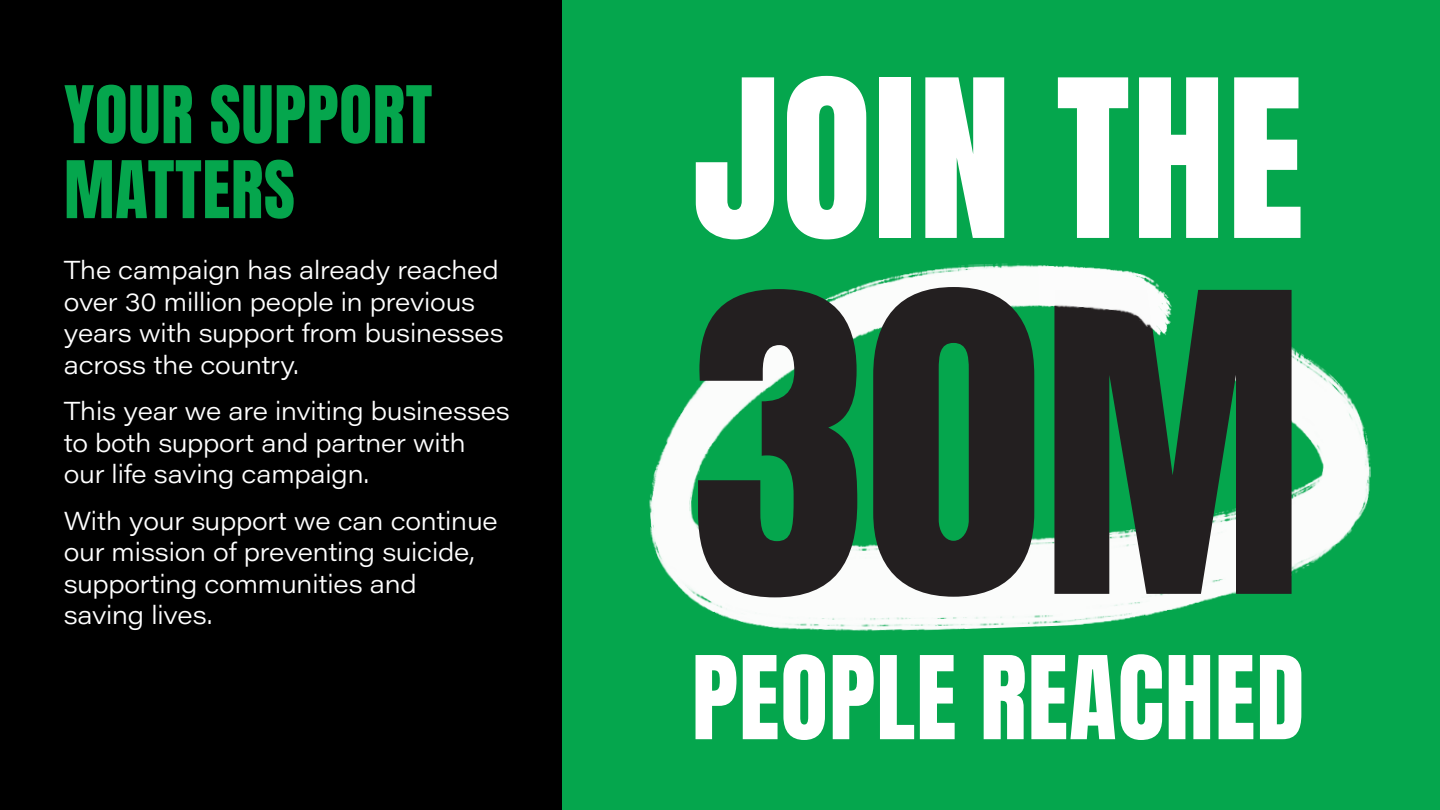
<style>
.page{position:relative;width:1440px;height:810px;background:#fff}
.page>*{position:absolute;margin:0;border:0;box-sizing:border-box;transform-origin:0 0}
.t1{font:353.92px "Anton";color:#231f20}
.t2{font:186.98px "Anton";letter-spacing:.01em;color:#fff}
.t3{font:98.02px "Anton";letter-spacing:.01em;color:#fff}
.t4{font:67.5px/75px "Anton";letter-spacing:.01em;color:#05a64d}
.t5{font:300 25.5px/31.5px "Acumin Pro Wide";letter-spacing:-.01em;color:#fff}
</style>
<div class="page">
<div style="left:562px;top:0;width:878px;height:810px;background:#05a64d"></div>
<div style="left:0;top:0;width:562px;height:810px;background:#000"></div>
<img style="left:649px;top:263px;width:722px;height:368px">
<img style="left:1038px;top:263px;width:148px;height:108px">
<p class="t4" style="left:64px;top:82px;width:370px">YOUR SUPPORT<br>MATTERS</p>
<p class="t5" style="left:64px;top:254px;width:442px">The campaign has already reached over 30 million people in previous years with support from businesses across the country.</p>
<p class="t5" style="left:64px;top:394px;width:448px">This year we are inviting businesses to both support and partner with our life saving campaign.</p>
<p class="t5" style="left:64px;top:504px;width:435px">With your support we can continue our mission of preventing suicide, supporting communities and saving lives.</p>
<p class="t2" style="left:692px;top:64px;width:613px">JOIN THE</p>
<p class="t1" style="left:691px;top:265px;width:615px">30M</p>
<p class="t3" style="left:692px;top:648px;width:614px">PEOPLE REACHED</p>
</div>
